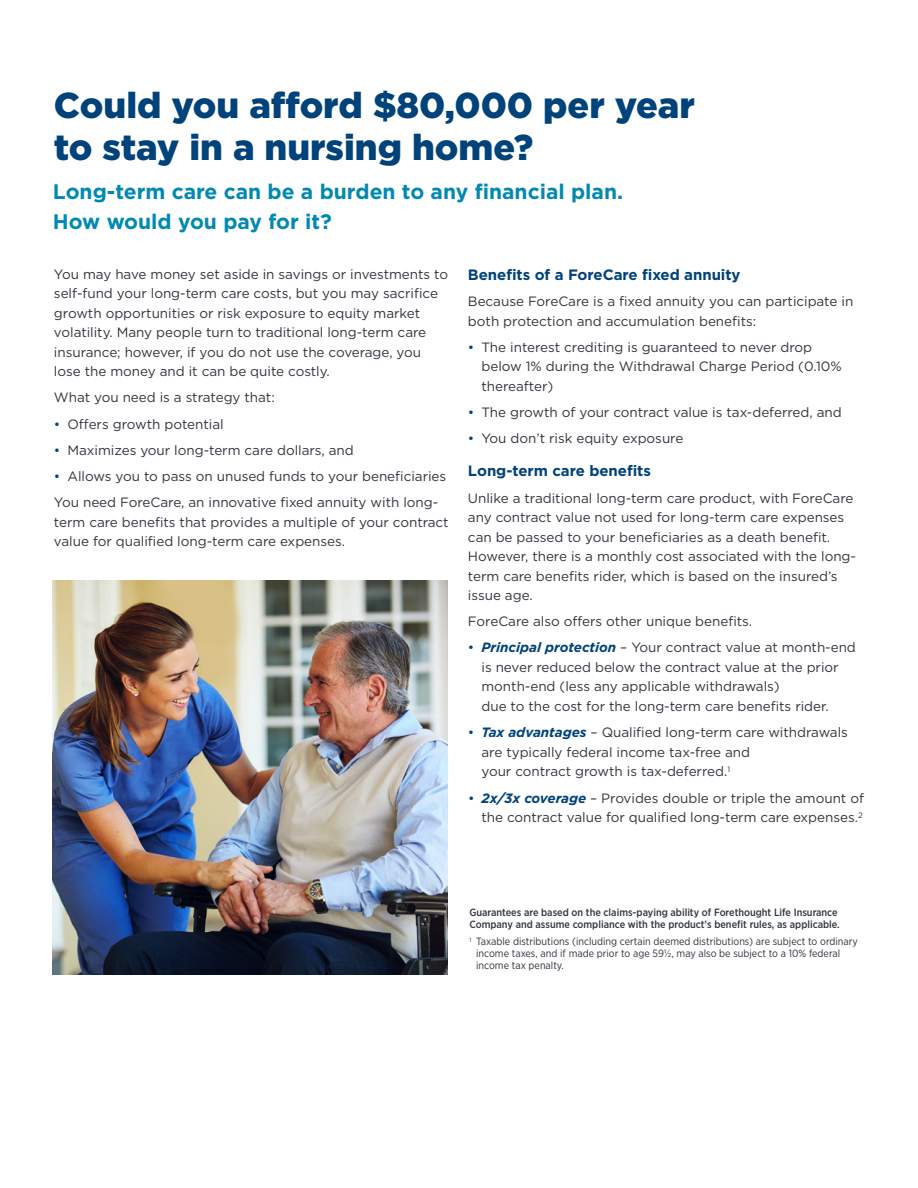
<style>
.page{position:relative;width:918px;height:1188px;background:#fff}
.page>*{position:absolute;margin:0;border:0;box-sizing:border-box;transform-origin:0 0}
.t1{font:900 36px/42px "Gotham";color:#00427a}
.t2{font:700 21px/30px "Gotham";color:#0089b2}
.t3{font:700 15px "Gotham";letter-spacing:-.005em;color:#00427a}
.t4{font:13.5px/19.5px "Gotham";letter-spacing:-.005em;color:#30353e}
.t5{font:10.5px/12px "Gotham Narrow";color:#30353e}
.t6{font:500 10.5px/12px "Gotham Narrow";color:#30353e}
.s1{color:#00427a}
.s2{font-weight:700;font-style:italic;color:#00427a}
</style>
<div class="page">
<img style="left:53px;top:580px;width:394px;height:394px">
<h1 class="t1" style="left:54px;top:86px;width:642px">Could you afford $80,000 per year to stay in a nursing home?</h1>
<h2 class="t2" style="left:53px;top:177px;width:572px">Long-term care can be a burden to any financial plan.<br>How would you pay for it?</h2>
<p class="t4" style="left:54px;top:265px;width:396px">You may have money set aside in savings or investments to self-fund your long-term care costs, but you may sacrifice growth opportunities or risk exposure to equity market volatility. Many people turn to traditional long-term care insurance; however, if you do not use the coverage, you lose the money and it can be quite costly.</p>
<p class="t4" style="left:54px;top:389px;width:222px">What you need is a strategy that:</p>
<p class="t4" style="left:54px;top:415px;width:171px"><span class="s1">•</span> Offers growth potential</p>
<p class="t4" style="left:54px;top:441px;width:301px"><span class="s1">•</span> Maximizes your long-term care dollars, and</p>
<p class="t4" style="left:54px;top:464px;width:394px;line-height:26.2px"><span class="s1">•</span> Allows you to pass on unused funds to your beneficiaries<br>You need ForeCare, an innovative fixed annuity with long-</p>
<p class="t4" style="left:54px;top:513px;width:396px">term care benefits that provides a multiple of your contract value for qualified long-term care expenses.</p>
<p class="t3" style="left:468px;top:268px;width:274px">Benefits of a ForeCare fixed annuity</p>
<p class="t4" style="left:468px;top:292px;width:387px">Because ForeCare is a fixed annuity you can participate in both protection and accumulation benefits:</p>
<p class="t4" style="left:481px;top:338px;width:362px;text-indent:-13px"><span class="s1">•</span> The interest crediting is guaranteed to never drop below 1% during the Withdrawal Charge Period (0.10% thereafter)</p>
<p class="t4" style="left:468px;top:403px;width:375px"><span class="s1">•</span> The growth of your contract value is tax-deferred, and</p>
<p class="t4" style="left:468px;top:429px;width:217px"><span class="s1">•</span> You don’t risk equity exposure</p>
<p class="t3" style="left:468px;top:464px;width:185px">Long-term care benefits</p>
<p class="t4" style="left:468px;top:489px;width:390px">Unlike a traditional long-term care product, with ForeCare any contract value not used for long-term care expenses can be passed to your beneficiaries as a death benefit.<br>However, there is a monthly cost associated with the long&shy;term care benefits rider, which is based on the insured’s issue age.</p>
<p class="t4" style="left:468px;top:612px;width:286px">ForeCare also offers other unique benefits.</p>
<p class="t4" style="left:481px;top:639px;width:376px;text-indent:-14px"><span class="s1">•</span> <span class="s2">Principal protection</span> – Your contract value at month-end is never reduced below the contract value at the prior month-end (less any applicable withdrawals)<br>due to the cost for the long-term care benefits rider.</p>
<p class="t4" style="left:481px;top:723px;width:368px;text-indent:-13px"><span class="s1">•</span> <span class="s2">Tax advantages</span> – Qualified long-term care withdrawals are typically federal income tax-free and<br>your contract growth is tax-deferred.<sup>1</sup></p>
<p class="t4" style="left:468px;top:789px;width:397px;text-align:right"><span class="s1">•</span> <span class="s2">2x/3x coverage</span> – Provides double or triple the amount of the contract value for qualified long-term care expenses.<sup>2</sup></p>
<p class="t6" style="left:469px;top:907px;width:372px">Guarantees are based on the claims-paying ability of Forethought Life Insurance<br>Company and assume compliance with the product’s benefit rules, as applicable.</p>
<p class="t5" style="left:476px;top:936px;width:383px;text-indent:-7px"><sup>1</sup> Taxable distributions (including certain deemed distributions) are subject to ordinary income taxes, and if made prior to age 59½, may also be subject to a 10% federal income tax penalty.</p>
</div>
